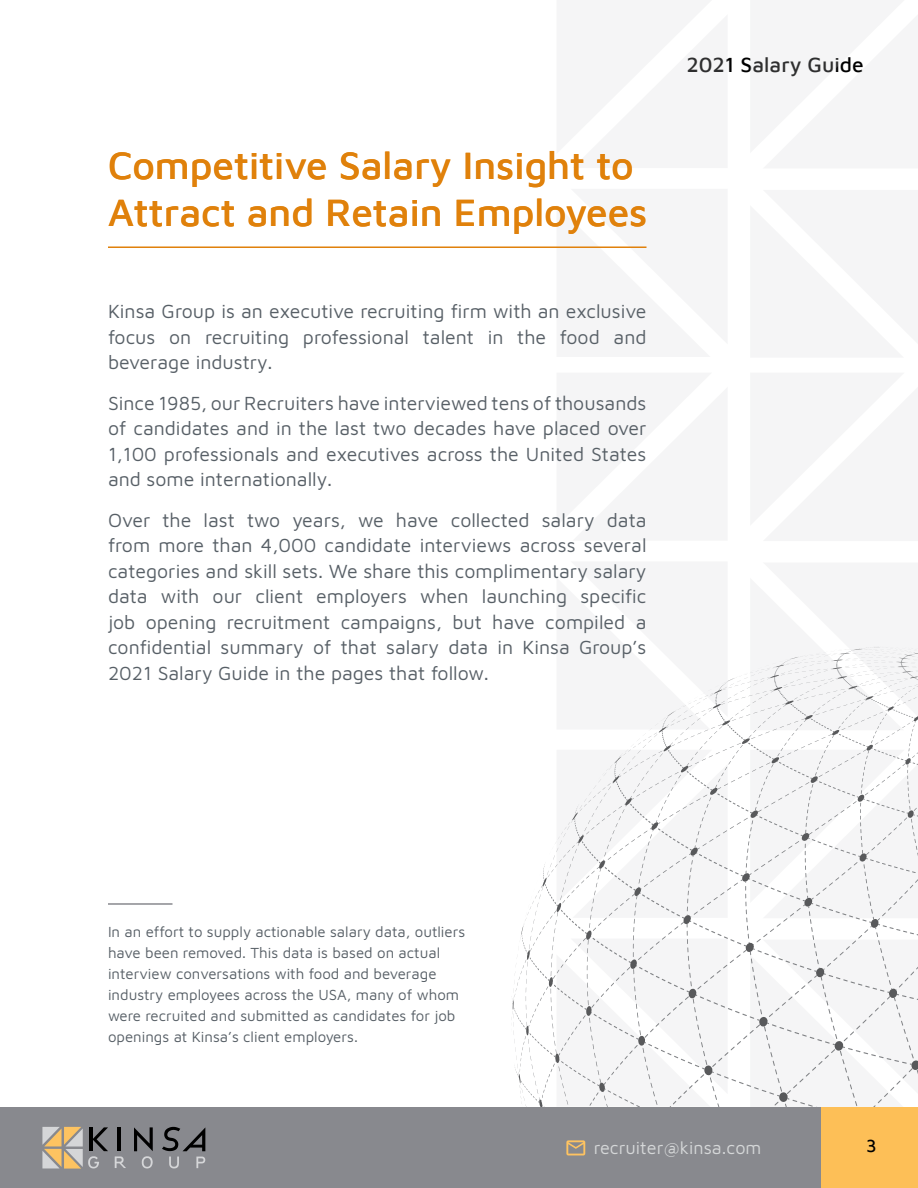
<style>
.page{position:relative;width:918px;height:1188px;background:#fff}
.page>*{position:absolute;margin:0;border:0;box-sizing:border-box;transform-origin:0 0}
.t1{font:500 39px/46.8px "Maven Pro";color:#e0810b}
.t2{font:500 21px "Maven Pro";color:#000}
.t3{font:19.5px/25.5px "Maven Pro";color:#575f66;text-align:justify}
.t4{font:18px "Maven Pro";color:#d5d7d8}
.t5{font:500 18px "Maven Pro";color:#000}
.t6{font:15px/21px "Maven Pro";color:#575f66}
</style>
<div class="page">
<hr style="left:108px;top:246px;width:538px;height:2px;background:#e0810b">
<hr style="left:108px;top:903px;width:64px;height:2px;background:#88898e">
<div style="left:0;top:1107px;width:918px;height:81px;background:#88898e"></div>
<svg style="left:162px;top:1127px;width:43px;height:24px"></svg>
<hr style="left:118px;top:1127px;width:3px;height:24px;background:#000">
<svg style="left:42px;top:1127px;width:66px;height:42px"></svg>
<svg style="left:115px;top:1156px;width:11px;height:12px"></svg>
<svg style="left:134px;top:1127px;width:19px;height:41px"></svg>
<svg style="left:169px;top:1157px;width:10px;height:11px"></svg>
<svg style="left:196px;top:1157px;width:9px;height:11px"></svg>
<svg style="left:513px;top:646px;width:405px;height:542px"></svg>
<h1 class="t1" style="left:108px;top:140px;width:541px">Competitive Salary Insight to<br>Attract and Retain Employees</h1>
<p class="t3" style="left:108px;top:298px;width:540px">Kinsa Group is an executive recruiting firm with an exclusive focus on recruiting professional talent in the food and beverage industry.</p>
<p class="t3" style="left:108px;top:389px;width:540px">Since 1985, our Recruiters have interviewed tens of thousands of candidates and in the last two decades have placed over 1,100 professionals and executives across the United States and some internationally.</p>
<p class="t3" style="left:108px;top:506px;width:540px">Over the last two years, we have collected salary data from more than 4,000 candidate interviews across several categories and skill sets. We share this complimentary salary data with our client employers when launching specific job opening recruitment campaigns, but have compiled a confidential summary of that salary data in Kinsa Group’s 2021 Salary Guide in the pages that follow.</p>
<p class="t2" style="left:686px;top:51px;width:179px">2021 Salary Guide</p>
<p class="t6" style="left:108px;top:920px;width:359px">In an effort to supply actionable salary data, outliers have been removed. This data is based on actual interview conversations with food and beverage industry employees across the USA, many of whom were recruited and submitted as candidates for job openings at Kinsa’s client employers.</p>
<p class="t4" style="left:594px;top:1135px;width:169px">recruiter@kinsa.com</p>
<p class="t5" style="left:866px;top:1134px;width:12px">3</p>
</div>
